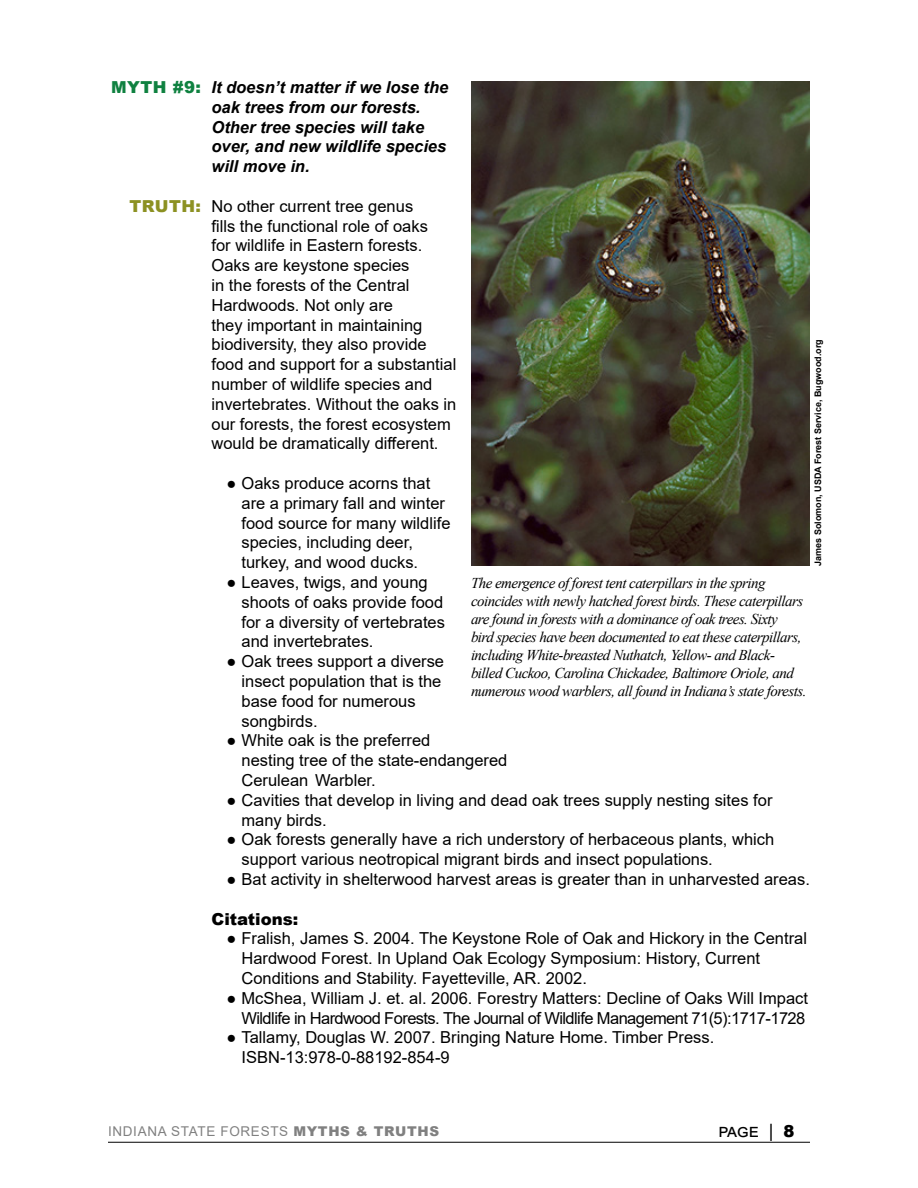
<style>
.page{position:relative;width:918px;height:1188px;background:#fff}
.page>*{position:absolute;margin:0;border:0;box-sizing:border-box;transform-origin:0 0}
.t1{font:18px "Arial";color:#000}
.t2{font:16.5px/19.8px "Arial";color:#000}
.t3{font:italic 700 16.5px/19.8px "Arial";color:#000}
.t4{font:16.5px "Arial";letter-spacing:-.035em;color:#000}
.t5{font:900 16.5px "Arial";color:#000}
.t6{font:900 16.5px "Arial";color:#0f8140}
.t7{font:900 16.5px "Arial";letter-spacing:.025em;color:#8c9122}
.t8{font:italic 15px/18px "Times New Roman";letter-spacing:-.035em;color:#000}
.t9{font:13.5px "Arial";letter-spacing:.05em;color:#000}
.t10{font:700 9px "Arial";color:#000}
.s1{font-weight:900}
.s2{font-weight:900;font-size:16.5px}
</style>
<div class="page">
<hr style="left:108px;top:1142px;width:702px;height:1px;background:#000">
<img style="left:471px;top:81px;width:339px;height:485px">
<p class="t6" style="left:111px;top:75px;width:91px">MYTH #9:</p>
<p class="t7" style="left:130px;top:194px;width:73px">TRUTH:</p>
<p class="t3" style="left:212px;top:78px;width:238px">It doesn’t matter if we lose the oak trees from our forests.<br>Other tree species will take over, and new wildlife species will move in.</p>
<p class="t2" style="left:212px;top:196px;width:246px">No other current tree genus<br>fills the functional role of oaks<br>for wildlife in Eastern forests.<br>Oaks are keystone species<br>in the forests of the Central<br>Hardwoods. Not only are<br>they important in maintaining biodiversity, they also provide food and support for a substantial number of wildlife species and invertebrates. Without the oaks in our forests, the forest ecosystem would be dramatically different.</p>
<p class="t2" style="left:241px;top:473px;width:211px;text-indent:-15px">● Oaks produce acorns that are a primary fall and winter food source for many wildlife species, including deer, turkey, and wood ducks.</p>
<p class="t2" style="left:241px;top:572px;width:205px;text-indent:-15px">● Leaves, twigs, and young shoots of oaks provide food for a diversity of vertebrates and invertebrates.</p>
<p class="t2" style="left:226px;top:651px;width:219px">● Oak trees support a diverse</p>
<p class="t2" style="left:241px;top:671px;width:201px">insect population that is the</p>
<p class="t2" style="left:241px;top:691px;width:176px">base food for numerous songbirds.</p>
<p class="t2" style="left:241px;top:731px;width:267px;text-indent:-15px">● White oak is the preferred<br>nesting tree of the state-endangered</p>
<p class="t2" style="left:241px;top:770px;width:136px">Cerulean Warbler.</p>
<p class="t2" style="left:241px;top:790px;width:533px;text-indent:-15px">● Cavities that develop in living and dead oak trees supply nesting sites for many birds.</p>
<p class="t2" style="left:241px;top:830px;width:534px;text-indent:-15px">● Oak forests generally have a rich understory of herbaceous plants, which support various neotropical migrant birds and insect populations.</p>
<p class="t2" style="left:226px;top:869px;width:585px">● Bat activity in shelterwood harvest areas is greater than in unharvested areas.</p>
<p class="t5" style="left:212px;top:907px;width:88px">Citations:</p>
<p class="t2" style="left:226px;top:929px;width:582px">● Fralish, James S. 2004. The Keystone Role of Oak and Hickory in the Central</p>
<p class="t2" style="left:241px;top:948px;width:520px">Hardwood Forest. In Upland Oak Ecology Symposium: History, Current<br>Conditions and Stability. Fayetteville, AR. 2002.</p>
<p class="t2" style="left:226px;top:988px;width:583px">● McShea, William J. et. al. 2006. Forestry Matters: Decline of Oaks Will Impact</p>
<p class="t4" style="left:241px;top:1006px;width:565px">Wildlife in Hardwood Forests. The Journal of Wildlife Management 71(5):1717-1728</p>
<p class="t2" style="left:226px;top:1028px;width:489px">● Tallamy, Douglas W. 2007. Bringing Nature Home. Timber Press.</p>
<p class="t2" style="left:241px;top:1047px;width:210px">ISBN-13:978-0-88192-854-9</p>
<p class="t10" style="left:812px;top:566px;width:228px;rotate:-90deg">James Solomon, USDA Forest Service, Bugwood.org</p>
<p class="t8" style="left:471px;top:574px;width:337px">The emergence of forest tent caterpillars in the spring coincides with newly hatched forest birds. These caterpillars are found in forests with a dominance of oak trees. Sixty<br>bird species have been documented to eat these caterpillars, including White-breasted Nuthatch, Yellow- and Black&shy;billed Cuckoo, Carolina Chickadee, Baltimore Oriole, and numerous wood warblers, all found in Indiana’s state forests.</p>
<p class="t9" style="left:108px;top:1122px;width:333px">INDIANA STATE FORESTS <span class="s1">MYTHS &amp; TRUTHS</span></p>
<p class="t1" style="left:718px;top:1118px;width:78px">page | <span class="s2">8</span></p>
</div>
